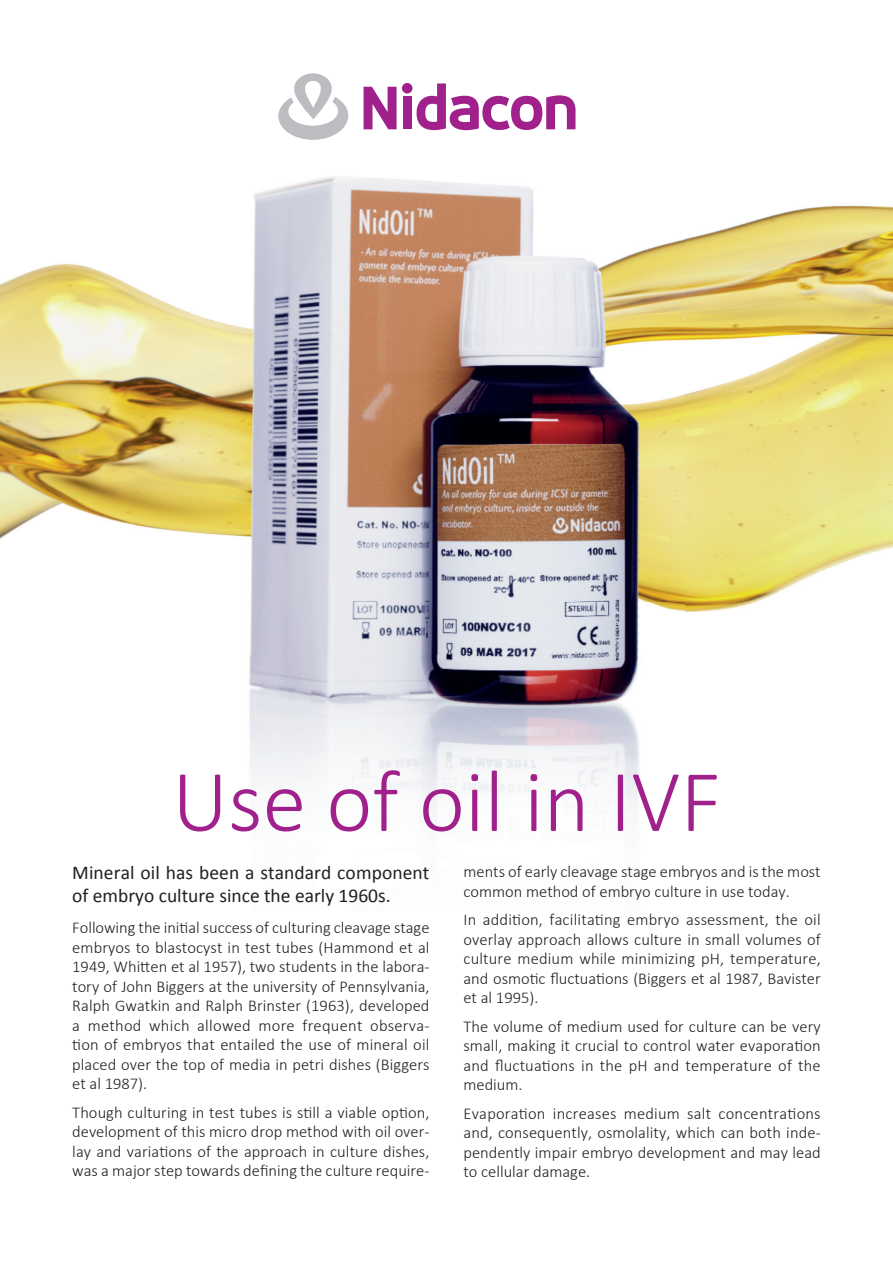
<style>
.page{position:relative;width:893px;height:1263px;background:#fff}
.page>*{position:absolute;margin:0;border:0;box-sizing:border-box;transform-origin:0 0}
.t1{font:300 88.5px "Calibri";color:#a0218c}
.t2{font:19.5px/22.5px "Calibri";letter-spacing:.005em;color:#231f20}
.t3{font:300 16.5px/19.5px "Calibri";color:#231f20;text-align:justify}
</style>
<div class="page">
<img style="left:0;top:205px;width:893px;height:407px">
<img style="left:221px;top:176px;width:463px;height:635px">
<svg style="left:364px;top:87px;width:33px;height:42px"></svg>
<div style="left:403px;top:97px;width:9px;height:32px;background:#a0218c"></div>
<div style="left:402px;top:83px;width:10px;height:10px;background:#a0218c;border-radius:50%"></div>
<svg style="left:416px;top:83px;width:159px;height:47px"></svg>
<svg style="left:278px;top:73px;width:70px;height:67px"></svg>
<h1 class="t1" style="left:172px;top:746px;width:550px">Use of oil in IVF</h1>
<p class="t2" style="left:72px;top:861px;width:359px">Mineral oil has been a standard component of embryo culture since the early 1960s.</p>
<p class="t3" style="left:72px;top:918px;width:359px">Following the initial success of culturing cleavage stage embryos to blastocyst in test tubes (Hammond et al 1949, Whitten et al 1957), two students in the labora&shy;tory of John Biggers at the university of Pennsylvania, Ralph Gwatkin and Ralph Brinster (1963), developed a method which allowed more frequent observa&shy;tion of embryos that entailed the use of mineral oil placed over the top of media in petri dishes (Biggers et al 1987).</p>
<p class="t3" style="left:72px;top:1102px;width:359px">Though culturing in test tubes is still a viable option, development of this micro drop method with oil over&shy;lay and variations of the approach in culture dishes, was a major step towards defining the culture require-</p>
<p class="t3" style="left:463px;top:862px;width:359px">ments of early cleavage stage embryos and is the most common method of embryo culture in use today.</p>
<p class="t3" style="left:463px;top:910px;width:359px">In addition, facilitating embryo assessment, the oil overlay approach allows culture in small volumes of culture medium while minimizing pH, temperature, and osmotic fluctuations (Biggers et al 1987, Bavister et al 1995).</p>
<p class="t3" style="left:463px;top:1016px;width:359px">The volume of medium used for culture can be very small, making it crucial to control water evaporation and fluctuations in the pH and temperature of the medium.</p>
<p class="t3" style="left:463px;top:1103px;width:359px">Evaporation increases medium salt concentrations and, consequently, osmolality, which can both inde&shy;pendently impair embryo development and may lead to cellular damage.</p>
</div>
